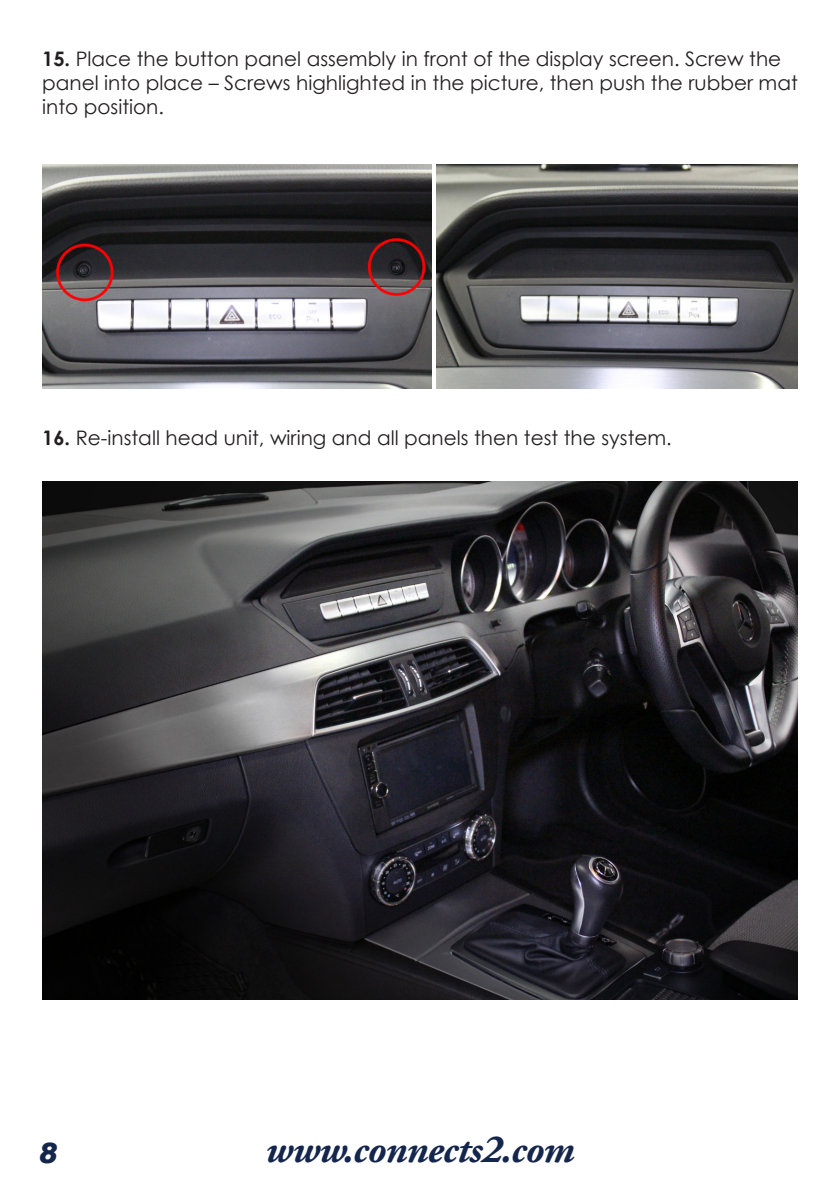
<style>
.page{position:relative;width:840px;height:1191px;background:#fff}
.page>*{position:absolute;margin:0;border:0;box-sizing:border-box;transform-origin:0 0}
.t1{font:italic 700 40px "Adobe Garamond Pro";letter-spacing:-.02em;color:#15264d}
.t2{font:italic 900 28px "Arial";color:#15264d}
.t3{font:20px/24px "Century Gothic";color:#231f20}
.s1{font-weight:700}
</style>
<div class="page">
<img style="left:42px;top:164px;width:389px;height:224px">
<img style="left:436px;top:164px;width:361px;height:224px">
<img style="left:42px;top:481px;width:755px;height:518px">
<p class="t3" style="left:42px;top:46px;width:756px"><span class="s1">15.</span> Place the button panel assembly in front of the display screen. Screw the panel into place – Screws highlighted in the picture, then push the rubber mat into position.</p>
<p class="t3" style="left:42px;top:425px;width:630px"><span class="s1">16.</span> Re-install head unit, wiring and all panels then test the system.</p>
<h2 class="t2" style="left:38px;top:1135px;width:20px">8</h2>
<h1 class="t1" style="left:265px;top:1126px;width:310px">www.connects2.com</h1>
</div>
